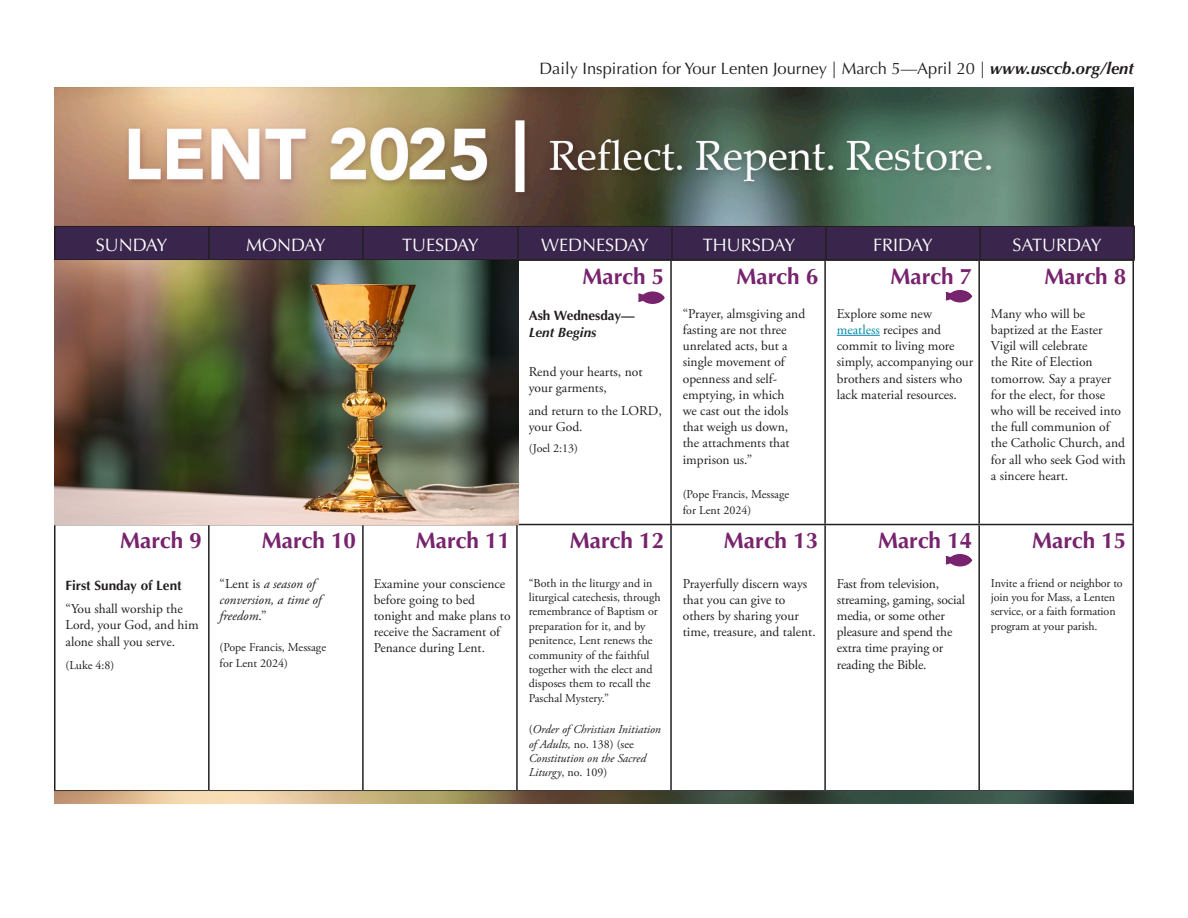
<style>
.page{position:relative;width:1188px;height:918px;background:#fff}
.page>*{position:absolute;margin:0;border:0;box-sizing:border-box;transform-origin:0 0}
.Date{font:700 22.5px "Optima";color:#77236d}
.days_of_the_week{font:18px "Optima";color:#fff}
.t1{font:16.5px "Optima";color:#231f20}
.entries{font:13.5px/16.2px "Adobe Garamond Pro";color:#231f20}
.entries-2{font:italic 13.5px/16.2px "Adobe Garamond Pro";color:#231f20}
.entry_header{font:700 13.5px/16.2px "Optima";color:#231f20}
.entries-3{font:12px/14.4px "Adobe Garamond Pro";color:#231f20}
.entries-4{font:italic 12px/14.4px "Adobe Garamond Pro";color:#231f20}
.s1{font-weight:700;font-style:italic}
.s2{font-style:italic}
.s3{color:#0087a9}
.s4{font-style:normal}
</style>
<div class="page">
<hr style="left:670px;top:261px;width:2px;height:263px;background:#231f20">
<hr style="left:824px;top:261px;width:2px;height:263px;background:#231f20">
<hr style="left:978px;top:261px;width:2px;height:263px;background:#231f20">
<hr style="left:1132px;top:261px;width:2px;height:263px;background:#231f20">
<hr style="left:54px;top:525px;width:2px;height:265px;background:#231f20">
<hr style="left:208px;top:525px;width:2px;height:265px;background:#231f20">
<hr style="left:362px;top:525px;width:2px;height:265px;background:#231f20">
<hr style="left:517px;top:524px;width:154px;height:1px;background:#231f20">
<hr style="left:516px;top:525px;width:2px;height:265px;background:#231f20">
<hr style="left:671px;top:524px;width:154px;height:1px;background:#231f20">
<hr style="left:670px;top:525px;width:2px;height:265px;background:#231f20">
<hr style="left:825px;top:524px;width:154px;height:1px;background:#231f20">
<hr style="left:824px;top:525px;width:2px;height:265px;background:#231f20">
<hr style="left:979px;top:524px;width:155px;height:1px;background:#231f20">
<hr style="left:978px;top:525px;width:2px;height:265px;background:#231f20">
<hr style="left:1132px;top:525px;width:2px;height:265px;background:#231f20">
<hr style="left:54px;top:790px;width:155px;height:2px;background:#231f20">
<hr style="left:209px;top:790px;width:154px;height:2px;background:#231f20">
<hr style="left:363px;top:790px;width:154px;height:2px;background:#231f20">
<hr style="left:517px;top:790px;width:154px;height:2px;background:#231f20">
<hr style="left:671px;top:790px;width:154px;height:2px;background:#231f20">
<hr style="left:825px;top:790px;width:154px;height:2px;background:#231f20">
<hr style="left:979px;top:790px;width:155px;height:2px;background:#231f20">
<div style="left:56px;top:227px;width:1077px;height:32px;background:#3a254c"></div>
<hr style="left:979px;top:227px;width:2px;height:32px;background:#231f20">
<hr style="left:208px;top:227px;width:2px;height:32px;background:#231f20">
<hr style="left:362px;top:227px;width:2px;height:32px;background:#231f20">
<hr style="left:517px;top:227px;width:2px;height:32px;background:#231f20">
<hr style="left:671px;top:227px;width:2px;height:32px;background:#231f20">
<hr style="left:825px;top:227px;width:2px;height:32px;background:#231f20">
<hr style="left:54px;top:225px;width:155px;height:2px;background:#231f20">
<hr style="left:54px;top:227px;width:2px;height:32px;background:#231f20">
<hr style="left:209px;top:225px;width:154px;height:2px;background:#231f20">
<hr style="left:363px;top:225px;width:155px;height:2px;background:#231f20">
<hr style="left:518px;top:225px;width:154px;height:2px;background:#231f20">
<hr style="left:672px;top:225px;width:154px;height:2px;background:#231f20">
<hr style="left:826px;top:225px;width:154px;height:2px;background:#231f20">
<hr style="left:980px;top:225px;width:155px;height:2px;background:#231f20">
<hr style="left:1133px;top:227px;width:2px;height:32px;background:#231f20">
<hr style="left:54px;top:259px;width:155px;height:2px;background:#231f20">
<hr style="left:209px;top:259px;width:154px;height:2px;background:#231f20">
<hr style="left:363px;top:259px;width:155px;height:2px;background:#231f20">
<hr style="left:518px;top:259px;width:154px;height:2px;background:#231f20">
<hr style="left:672px;top:259px;width:154px;height:2px;background:#231f20">
<hr style="left:826px;top:259px;width:154px;height:2px;background:#231f20">
<hr style="left:980px;top:259px;width:155px;height:2px;background:#231f20">
<hr style="left:837px;top:335px;width:43px;height:1px;background:#0087a9">
<svg style="left:638px;top:291px;width:27px;height:13px"></svg>
<svg style="left:946px;top:290px;width:26px;height:12px"></svg>
<svg style="left:946px;top:554px;width:26px;height:12px"></svg>
<img style="left:54px;top:87px;width:1080px;height:138px">
<img style="left:54px;top:792px;width:1080px;height:12px">
<img style="left:54px;top:260px;width:464px;height:265px">
<p class="t1" style="left:539px;top:59px;width:596px">Daily Inspiration for Your Lenten Journey | March 5—April 20 | <span class="s1">www.usccb.org/lent</span></p>
<p class="days_of_the_week" style="left:96px;top:235px;width:73px">SUNDAY</p>
<p class="days_of_the_week" style="left:246px;top:235px;width:81px">MONDAY</p>
<p class="days_of_the_week" style="left:402px;top:235px;width:78px">TUESDAY</p>
<p class="days_of_the_week" style="left:541px;top:235px;width:109px">WEDNESDAY</p>
<p class="days_of_the_week" style="left:703px;top:235px;width:94px">THURSDAY</p>
<p class="days_of_the_week" style="left:873px;top:235px;width:61px">FRIDAY</p>
<p class="days_of_the_week" style="left:1012px;top:235px;width:91px">SATURDAY</p>
<p class="Date" style="left:582px;top:263px;width:83px">March 5</p>
<p class="Date" style="left:737px;top:263px;width:83px">March 6</p>
<p class="Date" style="left:891px;top:263px;width:83px">March 7</p>
<p class="Date" style="left:1045px;top:263px;width:83px">March 8</p>
<p class="entry_header" style="left:529px;top:308px;width:107px">Ash Wednesday—<br><span class="s2">Lent Begins</span></p>
<p class="entries" style="left:529px;top:364px;width:115px">Rend your hearts, not your garments,</p>
<p class="entries" style="left:529px;top:403px;width:135px">and return to the LORD, your God.</p>
<p class="entries-3" style="left:529px;top:442px;width:51px">(Joel 2:13)</p>
<p class="entries" style="left:683px;top:306px;width:124px">“Prayer, almsgiving and fasting are not three unrelated acts, but a single movement of openness and self&shy;emptying, in which<br>we cast out the idols that weigh us down, the attachments that imprison us.”</p>
<p class="entries-3" style="left:683px;top:487px;width:108px">(Pope Francis, Message</p>
<p class="entries-3" style="left:683px;top:503px;width:70px">for Lent 2024)</p>
<p class="entries" style="left:837px;top:306px;width:138px">Explore some new <span class="s3">meatless</span> recipes and commit to living more simply, accompanying our brothers and sisters who lack material resources.</p>
<p class="entries" style="left:991px;top:306px;width:136px">Many who will be baptized at the Easter<br>Vigil will celebrate<br>the Rite of Election tomorrow. Say a prayer for the elect, for those who will be received into the full communion of the Catholic Church, and for all who seek God with a sincere heart.</p>
<p class="Date" style="left:120px;top:528px;width:83px">March 9</p>
<p class="Date" style="left:262px;top:528px;width:96px">March 10</p>
<p class="Date" style="left:416px;top:528px;width:96px">March 11</p>
<p class="Date" style="left:570px;top:528px;width:96px">March 12</p>
<p class="Date" style="left:724px;top:528px;width:96px">March 13</p>
<p class="Date" style="left:878px;top:528px;width:96px">March 14</p>
<p class="Date" style="left:1032px;top:528px;width:96px">March 15</p>
<p class="entry_header" style="left:66px;top:578px;width:118px">First Sunday of Lent</p>
<p class="entries" style="left:66px;top:601px;width:135px">“You shall worship the<br>Lord, your God, and him alone shall you serve.</p>
<p class="entries-3" style="left:66px;top:658px;width:50px">(Luke 4:8)</p>
<p class="entries-2" style="left:220px;top:576px;width:103px"><span class="s4">“Lent is</span> a season of conversion, a time of freedom<span class="s4">.”</span></p>
<p class="entries-3" style="left:220px;top:640px;width:108px">(Pope Francis, Message</p>
<p class="entries-3" style="left:220px;top:656px;width:70px">for Lent 2024)</p>
<p class="entries" style="left:374px;top:576px;width:139px">Examine your conscience before going to bed tonight and make plans to receive the Sacrament of<br>Penance during Lent.</p>
<p class="entries-3" style="left:529px;top:576px;width:133px">“Both in the liturgy and in liturgical catechesis, through remembrance of Baptism or preparation for it, and by penitence, Lent renews the community of the faithful together with the elect and disposes them to recall the<br>Paschal Mystery.”</p>
<p class="entries-4" style="left:529px;top:723px;width:134px"><span class="s4">(</span>Order of Christian Initiation of Adults, <span class="s4">no. 138) (see<br></span>Constitution on the Sacred<br>Liturgy<span class="s4">, no. 109)</span></p>
<p class="entries" style="left:683px;top:576px;width:135px">Prayerfully discern ways that you can give to others by sharing your time, treasure, and talent.</p>
<p class="entries" style="left:837px;top:576px;width:130px">Fast from television, streaming, gaming, social media, or some other pleasure and spend the extra time praying or reading the Bible.</p>
<p class="entries-3" style="left:991px;top:576px;width:133px">Invite a friend or neighbor to join you for Mass, a Lenten service, or a faith formation program at your parish.</p>
</div>
